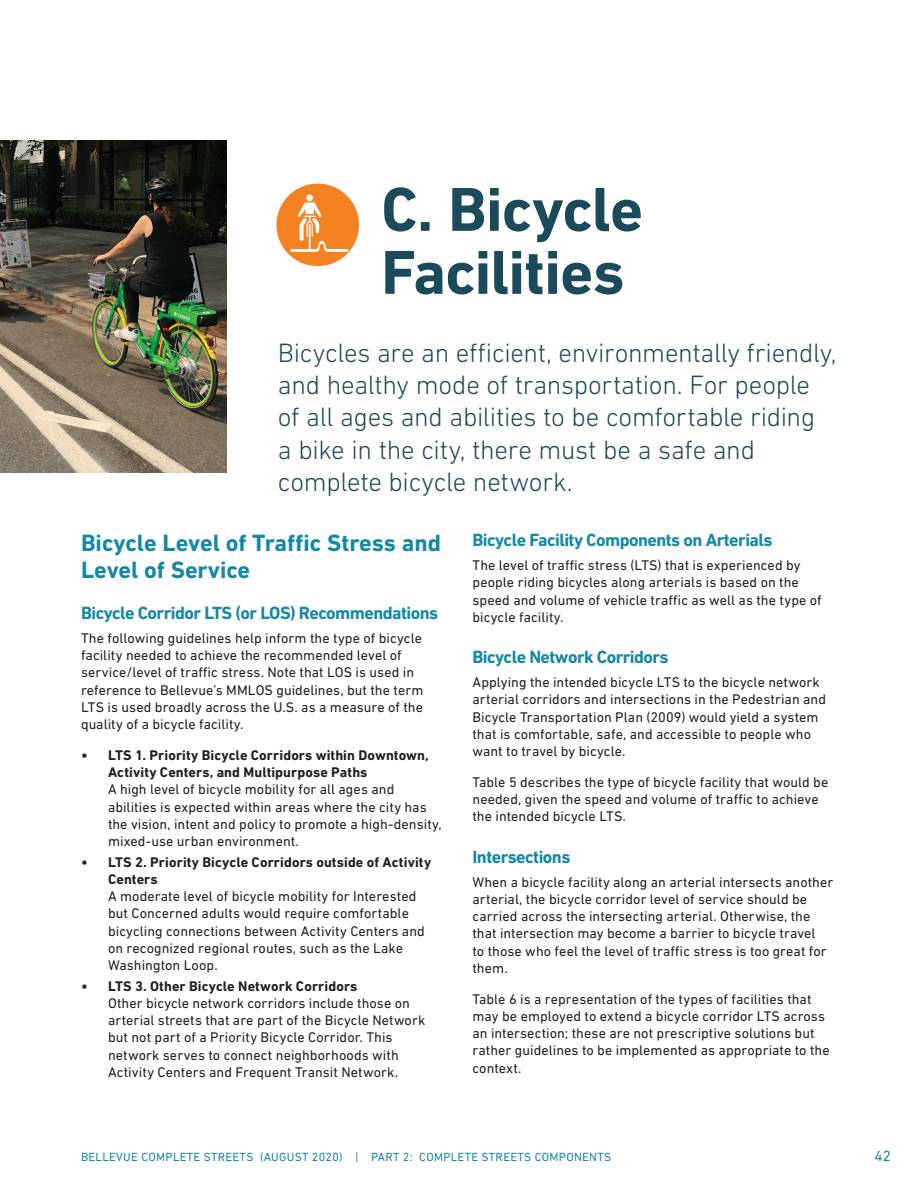
<style>
.page{position:relative;width:918px;height:1188px;background:#fff}
.page>*{position:absolute;margin:0;border:0;box-sizing:border-box;transform-origin:0 0}
.t1{font:700 63px/63px "DIN Next LT Pro";letter-spacing:-.015em;color:#1b4b5a}
.t2{font:300 27px/32.4px "DIN Next LT Pro";letter-spacing:-.01em;color:#1b4b5a}
.t3{font:700 24px/27px "DIN Next LT Pro";color:#1588a6}
.t4{font:700 18px "DIN Next LT Pro";letter-spacing:-.03em;color:#1588a6}
.t5{font:15px "DIN Next LT Pro";color:#1588a6}
.t6{font:14.25px/17.2px "DIN Next LT Pro";letter-spacing:.005em;color:#231f20}
.t7{font:700 14.25px/17.2px "DIN Next LT Pro";letter-spacing:.005em;color:#231f20}
.t8{font:12px "DIN Next LT Pro";letter-spacing:.025em;color:#1588a6}
</style>
<div class="page">
<img style="left:0;top:140px;width:227px;height:332px">
<div style="left:276px;top:184px;width:83px;height:82px;background:#f58220;border-radius:50%"></div>
<div style="left:306px;top:195px;width:7px;height:6px;background:#fff;border-radius:50%"></div>
<svg style="left:290px;top:203px;width:58px;height:49px"></svg>
<h1 class="t1" style="left:381px;top:178px;width:263px">C. Bicycle<br>Facilities</h1>
<h2 class="t2" style="left:278px;top:336px;width:560px">Bicycles are an efficient, environmentally friendly, and healthy mode of transportation. For people of all ages and abilities to be comfortable riding<br>a bike in the city, there must be a safe and complete bicycle network.</h2>
<h3 class="t3" style="left:81px;top:529px;width:361px">Bicycle Level of Traffic Stress and<br>Level of Service</h3>
<p class="t4" style="left:81px;top:602px;width:359px">Bicycle Corridor LTS (or LOS) Recommendations</p>
<p class="t6" style="left:81px;top:629px;width:344px">The following guidelines help inform the type of bicycle facility needed to achieve the recommended level of service/level of traffic stress. Note that LOS is used in reference to Bellevue’s MMLOS guidelines, but the term LTS is used broadly across the U.S. as a measure of the quality of a bicycle facility.</p>
<p class="t7" style="left:108px;top:746px;width:322px;text-indent:-27px">• LTS 1. Priority Bicycle Corridors within Downtown,<br>Activity Centers, and Multipurpose Paths</p>
<p class="t6" style="left:108px;top:781px;width:335px">A high level of bicycle mobility for all ages and abilities is expected within areas where the city has the vision, intent and policy to promote a high-density, mixed-use urban environment.</p>
<p class="t7" style="left:108px;top:853px;width:325px;text-indent:-27px">• LTS 2. Priority Bicycle Corridors outside of Activity<br>Centers</p>
<p class="t6" style="left:108px;top:887px;width:318px">A moderate level of bicycle mobility for Interested but Concerned adults would require comfortable bicycling connections between Activity Centers and on recognized regional routes, such as the Lake Washington Loop.</p>
<p class="t7" style="left:81px;top:977px;width:278px">• LTS 3. Other Bicycle Network Corridors</p>
<p class="t6" style="left:108px;top:994px;width:319px">Other bicycle network corridors include those on arterial streets that are part of the Bicycle Network but not part of a Priority Bicycle Corridor. This network serves to connect neighborhoods with Activity Centers and Frequent Transit Network.</p>
<p class="t4" style="left:472px;top:529px;width:302px">Bicycle Facility Components on Arterials</p>
<p class="t6" style="left:472px;top:556px;width:351px">The level of traffic stress (LTS) that is experienced by people riding bicycles along arterials is based on the speed and volume of vehicle traffic as well as the type of bicycle facility.</p>
<p class="t4" style="left:472px;top:646px;width:198px">Bicycle Network Corridors</p>
<p class="t6" style="left:472px;top:673px;width:355px">Applying the intended bicycle LTS to the bicycle network arterial corridors and intersections in the Pedestrian and Bicycle Transportation Plan (2009) would yield a system that is comfortable, safe, and accessible to people who want to travel by bicycle.</p>
<p class="t6" style="left:472px;top:773px;width:357px">Table 5 describes the type of bicycle facility that would be needed, given the speed and volume of traffic to achieve the intended bicycle LTS.</p>
<p class="t4" style="left:472px;top:846px;width:99px">Intersections</p>
<p class="t6" style="left:472px;top:873px;width:362px">When a bicycle facility along an arterial intersects another arterial, the bicycle corridor level of service should be carried across the intersecting arterial. Otherwise, the that intersection may become a barrier to bicycle travel<br>to those who feel the level of traffic stress is too great for them.</p>
<p class="t6" style="left:472px;top:990px;width:359px">Table 6 is a representation of the types of facilities that may be employed to extend a bicycle corridor LTS across an intersection; these are not prescriptive solutions but rather guidelines to be implemented as appropriate to the context.</p>
<p class="t8" style="left:81px;top:1150px;width:532px">BELLEVUE COMPLETE STREETS (AUGUST 2020) | PART 2: COMPLETE STREETS COMPONENTS</p>
<p class="t5" style="left:875px;top:1147px;width:18px">42</p>
</div>
